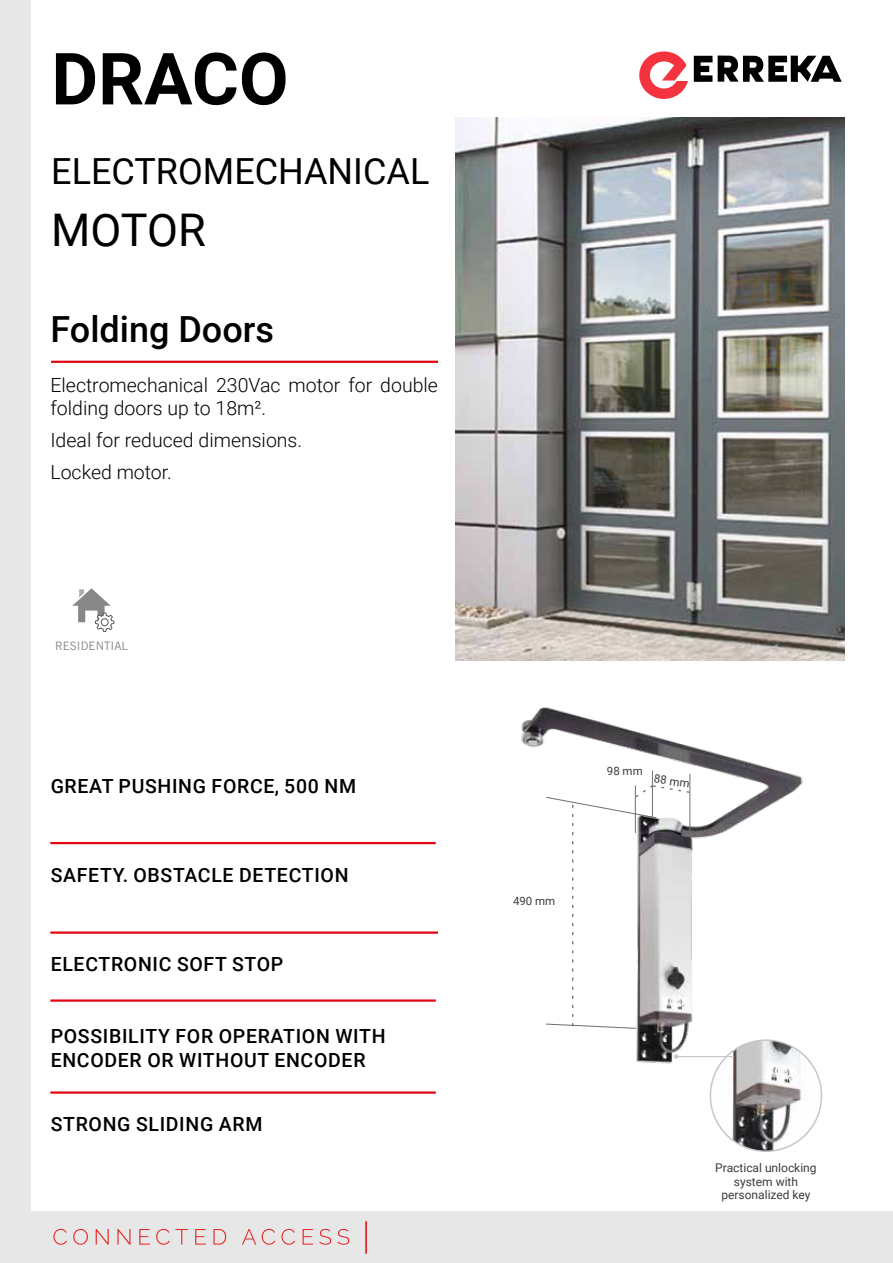
<style>
.page{position:relative;width:893px;height:1263px;background:#fff}
.page>*{position:absolute;margin:0;border:0;box-sizing:border-box;transform-origin:0 0}
.t1{font:700 72px "Roboto";color:#000}
.t2{font:45px "Roboto";letter-spacing:-.005em;color:#000}
.t3{font:36px "Roboto";color:#000}
.t4{font:500 36px "Roboto";color:#000}
.t5{font:500 19.5px/23.4px "Roboto";letter-spacing:.035em;color:#000}
.t6{font:300 19.5px/23.4px "Roboto";color:#000}
.t7{font:12px/13.5px "Roboto";color:#3c3c3b;text-align:center}
.t8{font:11.55px "Roboto";color:#3c3c3b}
.t9{font:11.55px "Trade Gothic";color:#878787}
</style>
<div class="page">
<img style="left:455px;top:117px;width:389px;height:543px">
<div style="left:0;top:0;width:31px;height:1263px;background:#e7e7e7"></div>
<hr style="left:51px;top:361px;width:387px;height:2px;background:#e30613">
<div style="left:0;top:1212px;width:893px;height:51px;background:#e7e7e7"></div>
<svg style="left:53px;top:1229px;width:14px;height:16px"></svg>
<svg style="left:73px;top:1229px;width:15px;height:16px"></svg>
<svg style="left:96px;top:1229px;width:13px;height:15px"></svg>
<svg style="left:117px;top:1229px;width:13px;height:15px"></svg>
<svg style="left:139px;top:1229px;width:11px;height:15px"></svg>
<svg style="left:156px;top:1229px;width:32px;height:16px"></svg>
<svg style="left:195px;top:1229px;width:11px;height:15px"></svg>
<svg style="left:213px;top:1229px;width:13px;height:15px"></svg>
<svg style="left:242px;top:1229px;width:14px;height:15px"></svg>
<svg style="left:262px;top:1229px;width:13px;height:16px"></svg>
<svg style="left:281px;top:1229px;width:14px;height:16px"></svg>
<svg style="left:303px;top:1229px;width:10px;height:15px"></svg>
<svg style="left:319px;top:1229px;width:12px;height:16px"></svg>
<svg style="left:337px;top:1229px;width:12px;height:16px"></svg>
<hr style="left:365px;top:1221px;width:2px;height:33px;background:#e30613">
<svg style="left:639px;top:51px;width:49px;height:48px"></svg>
<svg style="left:694px;top:56px;width:148px;height:26px"></svg>
<svg style="left:72px;top:588px;width:43px;height:44px"></svg>
<hr style="left:50px;top:842px;width:386px;height:2px;background:#e30613">
<hr style="left:50px;top:931px;width:388px;height:3px;background:#e30613">
<hr style="left:50px;top:999px;width:386px;height:3px;background:#e30613">
<hr style="left:50px;top:1091px;width:386px;height:3px;background:#e30613">
<img style="left:521px;top:707px;width:288px;height:372px">
<hr style="left:652px;top:770px;width:1px;height:48px;background:#706f6f">
<hr style="left:689px;top:774px;width:1px;height:63px;background:#706f6f">
<svg style="left:545px;top:784px;width:146px;height:245px"></svg>
<img style="left:710px;top:1040px;width:111px;height:111px;border-radius:56px">
<div style="left:710px;top:1039px;width:112px;height:113px;border:2px solid #c6c6c6;border-radius:50%"></div>
<hr style="left:676px;top:1056px;width:58px;height:1px;background:#c6c6c6">
<svg style="left:674px;top:1054px;width:4px;height:5px"></svg>
<h1 class="t1" style="left:51px;top:28px;width:239px">DRACO</h1>
<h3 class="t3" style="left:51px;top:146px;width:380px">ELECTROMECHANICAL</h3>
<h2 class="t2" style="left:51px;top:199px;width:156px">MOTOR</h2>
<h3 class="t4" style="left:50px;top:304px;width:225px">Folding Doors</h3>
<p class="t6" style="left:50px;top:372px;width:389px">Electromechanical 230Vac motor for double folding doors up to 18m².</p>
<p class="t6" style="left:50px;top:423px;width:253px;line-height:32px">Ideal for reduced dimensions.<br>Locked motor.</p>
<p class="t9" style="left:55px;top:639px;width:74px">RESIDENTIAL</p>
<p class="t5" style="left:51px;top:773px;width:307px">GREAT PUSHING FORCE, 500 NM</p>
<p class="t5" style="left:51px;top:863px;width:299px">SAFETY. OBSTACLE DETECTION</p>
<p class="t5" style="left:51px;top:952px;width:234px">ELECTRONIC SOFT STOP</p>
<p class="t5" style="left:51px;top:1024px;width:336px">POSSIBILITY FOR OPERATION WITH<br>ENCODER OR WITHOUT ENCODER</p>
<p class="t5" style="left:51px;top:1111px;width:213px">STRONG SLIDING ARM</p>
<p class="t8" style="left:513px;top:893px;width:44px">490 mm</p>
<p class="t8" style="left:607px;top:763px;width:37px">98 mm</p>
<p class="t8" style="left:655px;top:770px;width:37px;rotate:9deg">88 mm</p>
<p class="t7" style="left:715px;top:1160px;width:103px">Practical unlocking system with personalized key</p>
</div>
